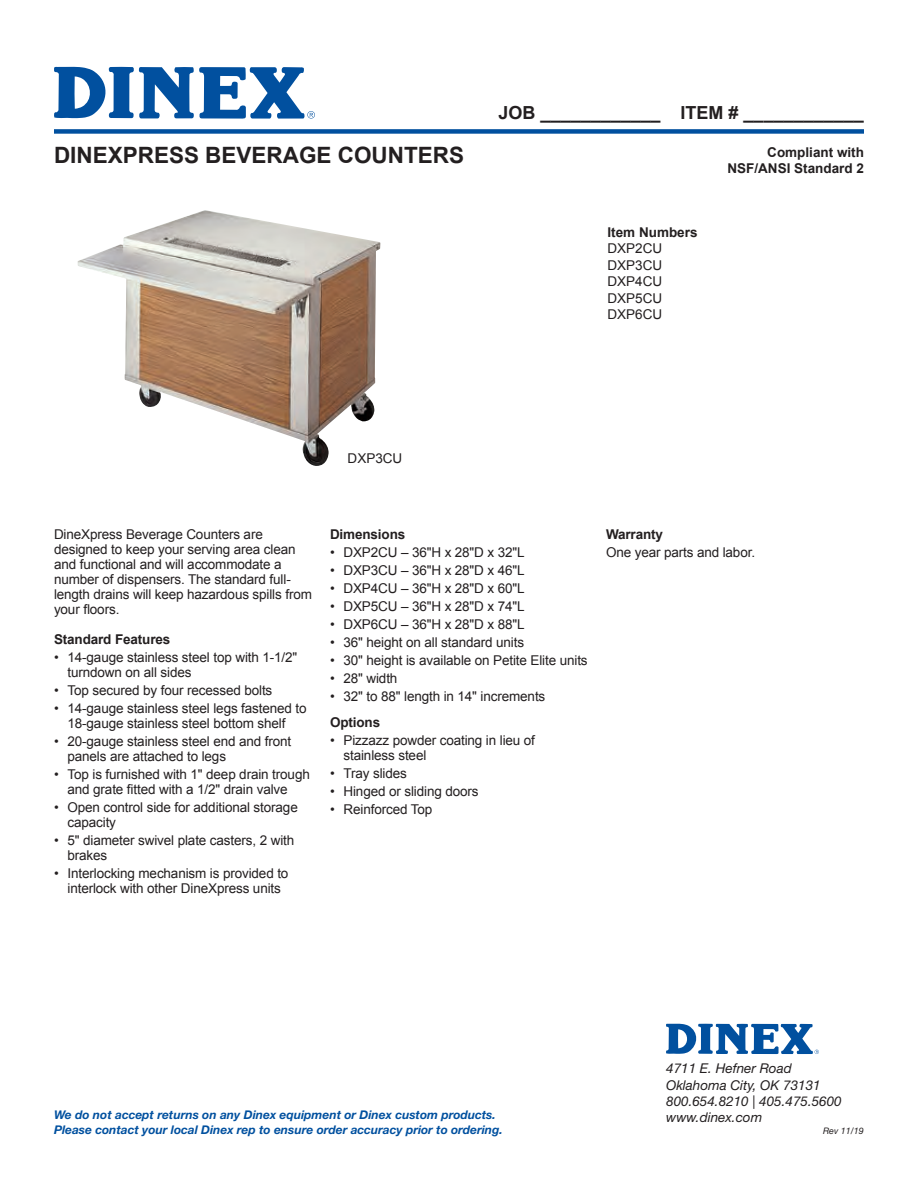
<style>
.page{position:relative;width:918px;height:1188px;background:#fff}
.page>*{position:absolute;margin:0;border:0;box-sizing:border-box;transform-origin:0 0}
.t1{font:700 22.5px "Arial";color:#231f20}
.t2{font:700 18px "Arial";color:#231f20}
.t3{font:13.5px/15px "Arial";letter-spacing:-.01em;color:#231f20}
.t4{font:700 13.5px/16.2px "Arial";letter-spacing:-.01em;color:#231f20;text-align:right}
.t5{font:italic 13.5px/16.2px "Helvetica Neue LT Std";color:#231f20}
.t6{font:italic 700 12px/15px "Helvetica Neue LT Std";color:#01509f}
.t7{font:italic 9px "Helvetica Neue LT Std";color:#231f20}
</style>
<div class="page">
<div style="left:54px;top:129px;width:810px;height:5px;background:#01509f"></div>
<svg style="left:54px;top:66px;width:261px;height:53px"></svg>
<svg style="left:666px;top:1023px;width:153px;height:31px"></svg>
<img style="left:78px;top:210px;width:302px;height:256px">
<div style="left:348px;top:453px;width:135px;height:22px;background:#fff"></div>
<h1 class="t1" style="left:54px;top:140px;width:412px">DINEXPRESS BEVERAGE COUNTERS</h1>
<h2 class="t2" style="left:499px;top:101px;width:367px">JOB ____________ ITEM # ____________</h2>
<p class="t4" style="left:608px;top:225px;width:92px">Item Numbers</p>
<p class="t3" style="left:608px;top:241px;width:56px;line-height:16.5px;text-align:justify">DXP2CU DXP3CU DXP4CU DXP5CU DXP6CU</p>
<p class="t4" style="left:727px;top:144px;width:138px">Compliant with<br>NSF/ANSI Standard 2</p>
<p class="t3" style="left:348px;top:451px;width:56px">DXP3CU</p>
<p class="t3" style="left:54px;top:527px;width:259px">DineXpress Beverage Counters are designed to keep your serving area clean and functional and will accommodate a number of dispensers. The standard full&shy;length drains will keep hazardous spills from your floors.</p>
<p class="t4" style="left:54px;top:632px;width:118px">Standard Features</p>
<p class="t3" style="left:68px;top:650px;width:231px;text-indent:-14px">• 14-gauge stainless steel top with 1-1/2" turndown on all sides</p>
<p class="t3" style="left:54px;top:683px;width:220px">• Top secured by four recessed bolts</p>
<p class="t3" style="left:54px;top:701px;width:254px;text-align:center">• 14-gauge stainless steel legs fastened to<br>18-gauge stainless steel bottom shelf</p>
<p class="t3" style="left:68px;top:734px;width:225px;text-indent:-14px">• 20-gauge stainless steel end and front panels are attached to legs</p>
<p class="t3" style="left:68px;top:767px;width:244px;text-indent:-14px">• Top is furnished with 1" deep drain trough and grate fitted with a 1/2" drain valve</p>
<p class="t3" style="left:68px;top:800px;width:232px;text-indent:-14px">• Open control side for additional storage capacity</p>
<p class="t3" style="left:68px;top:833px;width:228px;text-indent:-14px">• 5" diameter swivel plate casters, 2 with brakes</p>
<p class="t3" style="left:54px;top:866px;width:236px;text-align:center">• Interlocking mechanism is provided to interlock with other DineXpress units</p>
<p class="t4" style="left:330px;top:527px;width:77px">Dimensions</p>
<p class="t3" style="left:330px;top:545px;width:196px">• DXP2CU – 36"H x 28"D x 32"L</p>
<p class="t3" style="left:330px;top:563px;width:196px">• DXP3CU – 36"H x 28"D x 46"L</p>
<p class="t3" style="left:330px;top:581px;width:196px">• DXP4CU – 36"H x 28"D x 60"L</p>
<p class="t3" style="left:330px;top:599px;width:196px">• DXP5CU – 36"H x 28"D x 74"L</p>
<p class="t3" style="left:330px;top:617px;width:196px">• DXP6CU – 36"H x 28"D x 88"L</p>
<p class="t3" style="left:330px;top:635px;width:196px">• 36" height on all standard units</p>
<p class="t3" style="left:330px;top:653px;width:259px">• 30" height is available on Petite Elite units</p>
<p class="t3" style="left:330px;top:671px;width:69px">• 28" width</p>
<p class="t3" style="left:330px;top:689px;width:217px">• 32" to 88" length in 14" increments</p>
<p class="t4" style="left:330px;top:715px;width:52px">Options</p>
<p class="t3" style="left:344px;top:733px;width:193px;text-indent:-14px">• Pizzazz powder coating in lieu of stainless steel</p>
<p class="t3" style="left:330px;top:766px;width:78px">• Tray slides</p>
<p class="t3" style="left:330px;top:784px;width:150px">• Hinged or sliding doors</p>
<p class="t3" style="left:330px;top:802px;width:104px">• Reinforced Top</p>
<p class="t4" style="left:606px;top:527px;width:59px">Warranty</p>
<p class="t3" style="left:606px;top:545px;width:151px">One year parts and labor.</p>
<p class="t6" style="left:54px;top:1107px;width:450px">We do not accept returns on any Dinex equipment or Dinex custom products.<br>Please contact your local Dinex rep to ensure order accuracy prior to ordering.</p>
<p class="t5" style="left:666px;top:1060px;width:177px">4711 E. Hefner Road<br>Oklahoma City, OK 73131<br>800.654.8210 | 405.475.5600 www.dinex.com</p>
<p class="t7" style="left:823px;top:1125px;width:42px">Rev 11/19</p>
</div>
